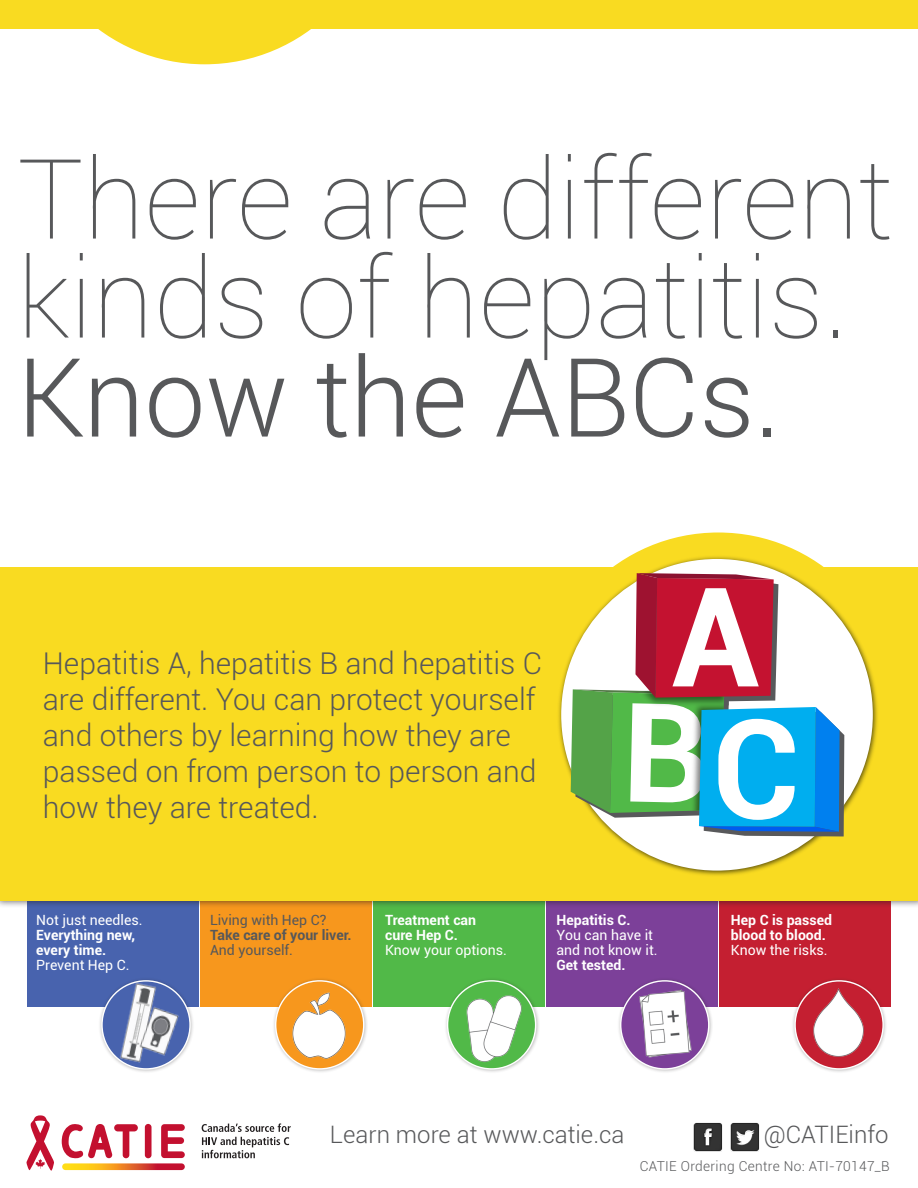
<style>
.page{position:relative;width:918px;height:1188px;background:#fff}
.page>*{position:absolute;margin:0;border:0;box-sizing:border-box;transform-origin:0 0}
.t1{font:100 111px "Roboto";color:#57585a}
.t2{font:300 109.5px "Roboto";color:#57585a}
.t3{font:300 30px/36px "Roboto";color:#57585a}
.t4{font:300 24px "Roboto";color:#57585a}
.t5{font:700 14.1px "Roboto";color:#fff}
.t6{font:14.1px "Roboto";color:#fff}
.t7{font:14.1px "Roboto";color:#57585a}
.t8{font:700 14.1px "Roboto";color:#57585a}
.t9{font:300 13.65px "Roboto";letter-spacing:.025em;color:#57585a}
</style>
<div class="page">
<div style="left:27px;top:863px;width:171px;height:144px;background:#4863ae"></div>
<div style="left:98px;top:977px;width:96px;height:96px;background:#231f20;opacity:.3"></div>
<img style="left:100px;top:976px;width:99px;height:97px">
<div style="left:200px;top:863px;width:171px;height:144px;background:#f7971d"></div>
<div style="left:272px;top:977px;width:96px;height:96px;background:#231f20;opacity:.3"></div>
<img style="left:276px;top:980px;width:87px;height:87px">
<div style="left:373px;top:863px;width:172px;height:144px;background:#51b948"></div>
<div style="left:444px;top:977px;width:96px;height:96px;background:#231f20;opacity:.3"></div>
<svg style="left:448px;top:981px;width:88px;height:88px"></svg>
<img style="left:455px;top:989px;width:75px;height:75px">
<div style="left:547px;top:863px;width:171px;height:144px;background:#7c4099"></div>
<div style="left:617px;top:977px;width:96px;height:96px;background:#231f20;opacity:.3"></div>
<svg style="left:621px;top:981px;width:88px;height:88px"></svg>
<img style="left:627px;top:986px;width:75px;height:74px">
<div style="left:720px;top:863px;width:171px;height:144px;background:#c41f31"></div>
<div style="left:791px;top:977px;width:96px;height:96px;background:#231f20;opacity:.3"></div>
<div style="left:795px;top:981px;width:88px;height:88px;background:#c41f31;border-radius:50%"></div>
<img style="left:807px;top:989px;width:69px;height:69px">
<svg style="left:26px;top:28px;width:357px;height:36px"></svg>
<div style="left:0;top:574px;width:918px;height:334px;background:#231f20;opacity:.6"></div>
<div style="left:0;top:581px;width:918px;height:320px;background:#f9db21"></div>
<div style="left:0;top:568px;width:918px;height:104px;background:#f9db21"></div>
<img style="left:556px;top:553px;width:325px;height:323px">
<svg style="left:561px;top:559px;width:312px;height:312px"></svg>
<div style="left:564px;top:562px;width:306px;height:306px;background:#fff;border-radius:50%"></div>
<svg style="left:575px;top:578px;width:269px;height:258px"></svg>
<svg style="left:571px;top:573px;width:269px;height:259px"></svg>
<div style="left:0;top:0;width:918px;height:28px;background:#f9db21"></div>
<img style="left:693px;top:1122px;width:67px;height:30px">
<svg style="left:161px;top:1124px;width:24px;height:34px"></svg>
<div style="left:145px;top:1124px;width:7px;height:34px;background:#c3102f;border-radius:3px"></div>
<svg style="left:62px;top:1163px;width:123px;height:7px"></svg>
<svg style="left:62px;top:1124px;width:76px;height:35px"></svg>
<svg style="left:26px;top:1115px;width:28px;height:56px"></svg>
<svg style="left:202px;top:1123px;width:89px;height:35px"></svg>
<p class="t1" style="left:17px;top:122px;width:877px">There are different</p>
<p class="t1" style="left:17px;top:221px;width:832px">kinds of hepatitis.</p>
<p class="t2" style="left:17px;top:322px;width:765px">Know the ABCs.</p>
<p class="t3" style="left:43px;top:644px;width:501px">Hepatitis A, hepatitis B and hepatitis C are different. You can protect yourself and others by learning how they are passed on from person to person and how they are treated.</p>
<p class="t6" style="left:36px;top:911px;width:108px">Not just needles.</p>
<p class="t5" style="left:36px;top:925px;width:100px">Everything new,</p>
<p class="t5" style="left:36px;top:940px;width:71px">every time.</p>
<p class="t6" style="left:36px;top:956px;width:95px">Prevent Hep C.</p>
<p class="t7" style="left:210px;top:911px;width:118px">Living with Hep C?</p>
<p class="t8" style="left:210px;top:925px;width:143px">Take care of your liver.</p>
<p class="t7" style="left:210px;top:941px;width:85px">And yourself.</p>
<p class="t5" style="left:385px;top:910px;width:93px">Treatment can</p>
<p class="t5" style="left:385px;top:925px;width:74px">cure Hep C.</p>
<p class="t6" style="left:385px;top:941px;width:123px">Know your options.</p>
<p class="t5" style="left:557px;top:910px;width:76px">Hepatitis C.</p>
<p class="t6" style="left:557px;top:926px;width:98px">You can have it</p>
<p class="t6" style="left:557px;top:941px;width:103px">and not know it.</p>
<p class="t5" style="left:557px;top:955px;width:71px">Get tested.</p>
<p class="t5" style="left:731px;top:910px;width:103px">Hep C is passed</p>
<p class="t5" style="left:731px;top:925px;width:97px">blood to blood.</p>
<p class="t6" style="left:731px;top:941px;width:98px">Know the risks.</p>
<p class="t4" style="left:330px;top:1118px;width:296px">Learn more at www.catie.ca</p>
<p class="t4" style="left:764px;top:1118px;width:126px">@CATIEinfo</p>
<p class="t9" style="left:640px;top:1157px;width:252px">CATIE Ordering Centre No: ATI-70147_B</p>
</div>
